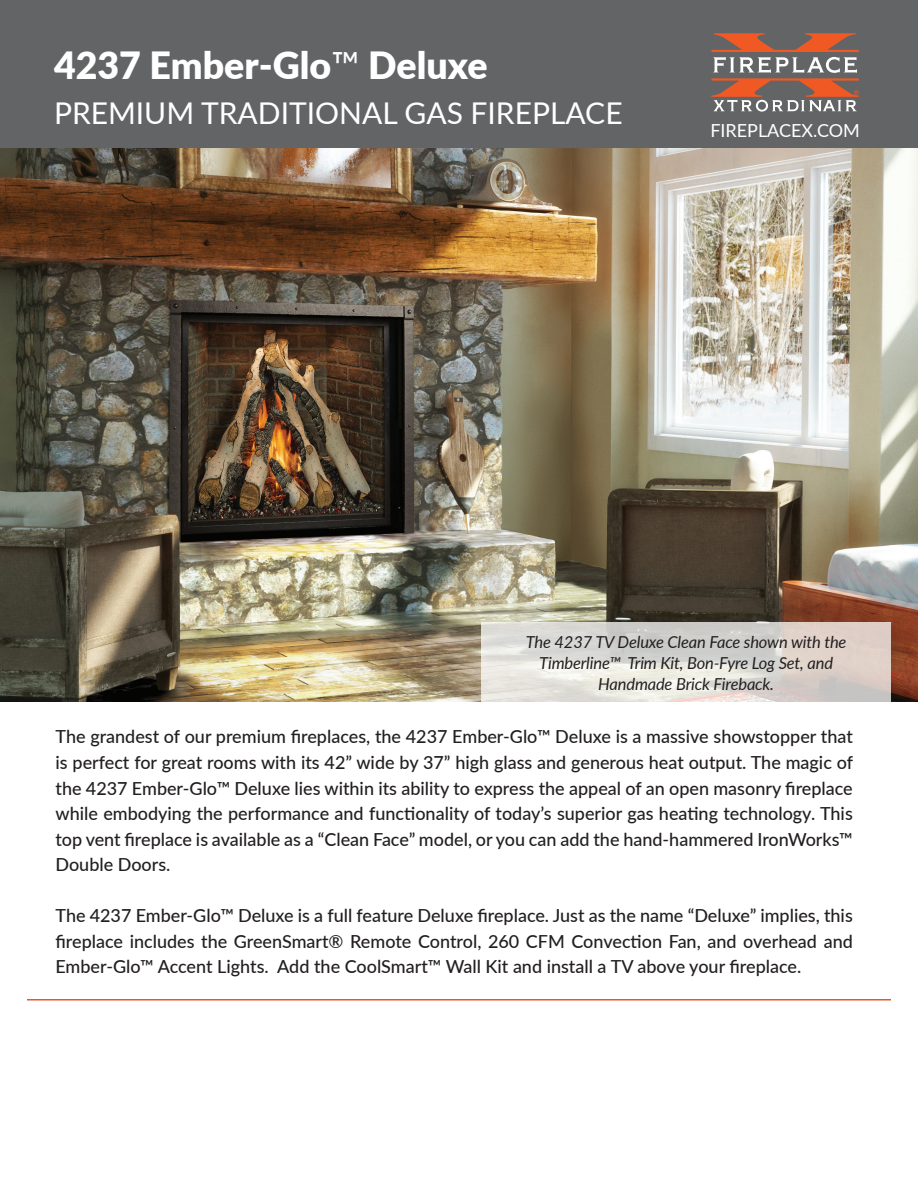
<style>
.page{position:relative;width:918px;height:1188px;background:#fff}
.page>*{position:absolute;margin:0;border:0;box-sizing:border-box;transform-origin:0 0}
.t1{font:900 37.5px "Lato";color:#fff}
.t2{font:30px "Lato";color:#fff}
.t3{font:500 18px/25.5px "Lato";color:#231f20;text-align:justify}
.t4{font:18px "Lato";color:#fff}
.t5{font:italic 16.5px/21px "Lato";letter-spacing:-.01em;color:#231f20;text-align:center}
.s1{font-weight:400}
</style>
<div class="page">
<div style="left:0;top:0;width:918px;height:148px;background:#636466"></div>
<svg style="left:711px;top:33px;width:148px;height:79px"></svg>
<img style="left:0;top:148px;width:918px;height:554px">
<svg style="left:481px;top:622px;width:410px;height:80px;background:#dcd8d3"></svg>
<hr style="left:27px;top:999px;width:864px;height:1px;background:#f15322">
<h1 class="t1" style="left:54px;top:37px;width:435px">4237 Ember-Glo<span class="s1">™</span> Deluxe</h1>
<h2 class="t2" style="left:54px;top:91px;width:570px">PREMIUM TRADITIONAL GAS FIREPLACE</h2>
<p class="t4" style="left:710px;top:117px;width:151px">FIREPLACEX.COM</p>
<p class="t5" style="left:526px;top:631px;width:322px">The 4237 TV Deluxe Clean Face shown with the<br>Timberline™ Trim Kit, Bon-Fyre Log Set, and<br>Handmade Brick Fireback.</p>
<p class="t3" style="left:56px;top:723px;width:799px">The grandest of our premium fireplaces, the 4237 Ember-Glo™ Deluxe is a massive showstopper that is perfect for great rooms with its 42” wide by 37” high glass and generous heat output. The magic of the 4237 Ember-Glo™ Deluxe lies within its ability to express the appeal of an open masonry fireplace while embodying the performance and functionality of today’s superior gas heating technology. This top vent fireplace is available as a “Clean Face” model, or you can add the hand-hammered IronWorks™ Double Doors.</p>
<p class="t3" style="left:56px;top:902px;width:799px">The 4237 Ember-Glo™ Deluxe is a full feature Deluxe fireplace. Just as the name “Deluxe” implies, this fireplace includes the GreenSmart® Remote Control, 260 CFM Convection Fan, and overhead and Ember-Glo™ Accent Lights. Add the CoolSmart™ Wall Kit and install a TV above your fireplace.</p>
</div>
